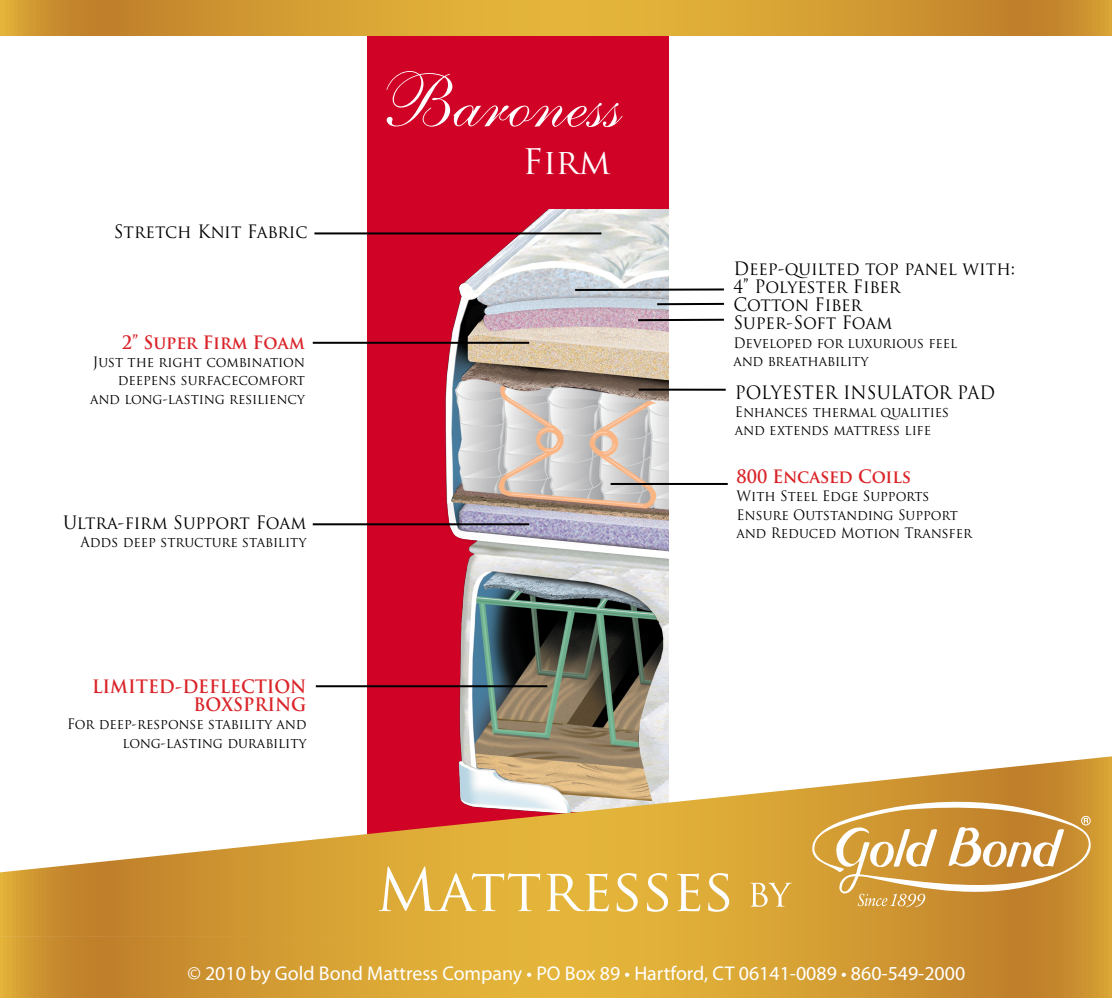
<style>
.page{position:relative;width:1112px;height:998px;background:#fff}
.page>*{position:absolute;margin:0;border:0;box-sizing:border-box;transform-origin:0 0}
.t1{font:75.6px "Shelley Allegro Script";color:#fff}
.t2{font:34.4px "Trajan Pro";color:#fff}
.t3{font:19.9px "Myriad Pro";color:#fff}
.t4{font:18px/18.2px "Trajan Pro";color:#000;scale:.95 1}
.t5{font:700 18px/18.2px "Trajan Pro";color:#da2429;text-align:right;scale:.95 1}
.t6{font:14px/18.2px "Trajan Pro";color:#000;scale:.95 1}
</style>
<div class="page">
<img style="left:352px;top:209px;width:316px;height:547px">
<div style="left:367px;top:36px;width:301px;height:173px;background:#d00226"></div>
<svg style="left:0;top:0;width:1111px;height:36px;background:#d39d33"></svg>
<hr style="left:314px;top:232px;width:287px;height:2px;background:#000">
<hr style="left:610px;top:483px;width:117px;height:2px;background:#000">
<hr style="left:638px;top:388px;width:87px;height:2px;background:#000">
<hr style="left:316px;top:685px;width:231px;height:2px;background:#000">
<hr style="left:313px;top:342px;width:216px;height:2px;background:#000">
<hr style="left:313px;top:523px;width:216px;height:2px;background:#000">
<svg style="left:636px;top:317px;width:88px;height:5px"></svg>
<svg style="left:655px;top:302px;width:69px;height:4px"></svg>
<svg style="left:573px;top:287px;width:151px;height:5px"></svg>
<svg style="left:0;top:756px;width:1111px;height:178px"></svg>
<svg style="left:0;top:934px;width:1111px;height:63px;background:#d39d33"></svg>
<svg style="left:808px;top:794px;width:283px;height:112px;background:#d3a254"></svg>
<svg style="left:378px;top:866px;width:162px;height:44px"></svg>
<svg style="left:546px;top:873px;width:62px;height:38px"></svg>
<svg style="left:616px;top:872px;width:21px;height:39px"></svg>
<svg style="left:646px;top:872px;width:22px;height:39px"></svg>
<svg style="left:676px;top:873px;width:24px;height:38px"></svg>
<svg style="left:708px;top:872px;width:21px;height:39px"></svg>
<svg style="left:750px;top:882px;width:41px;height:24px"></svg>
<p class="t4" style="left:114px;top:222px;width:205px">Stretch Knit Fabric</p>
<p class="t5" style="left:122px;top:333px;width:194px">2” Super Firm Foam</p>
<p class="t6" style="left:90px;top:353px;width:227px;text-align:right">Just the right combination deepens surfacecomfort and long-lasting resiliency</p>
<p class="t4" style="left:63px;top:512px;width:257px">Ultra-firm Support Foam</p>
<p class="t6" style="left:81px;top:532px;width:239px">Adds deep structure stability</p>
<p class="t5" style="left:92px;top:677px;width:227px">LIMITED-DEFLECTION<br>BOXSPRING</p>
<p class="t6" style="left:67px;top:715px;width:253px;text-align:right">For deep-response stability and long-lasting durability</p>
<h1 class="t1" style="left:369px;top:57px;width:241px">Baroness</h1>
<h2 class="t2" style="left:522px;top:139px;width:89px">Firm</h2>
<p class="t4" style="left:733px;top:259px;width:298px">Deep-quilted top panel with:<br>4” Polyester Fiber<br>Cotton Fiber<br>Super-Soft Foam</p>
<p class="t6" style="left:733px;top:333px;width:237px">Developed for luxurious feel and breathability</p>
<p class="t4" style="left:734px;top:383px;width:275px">POLYESTER INSULATOR PAD</p>
<p class="t6" style="left:734px;top:402px;width:227px">Enhances thermal qualities and extends mattress life</p>
<p class="t5" style="left:736px;top:467px;width:185px">800 Encased Coils</p>
<p class="t6" style="left:736px;top:487px;width:249px">With Steel Edge Supports<br>Ensure Outstanding Support and Reduced Motion Transfer</p>
<h3 class="t3" style="left:187px;top:961px;width:779px">© 2010 by Gold Bond Mattress Company • PO Box 89 • Hartford, CT 06141-0089 • 860-549-2000</h3>
</div>
